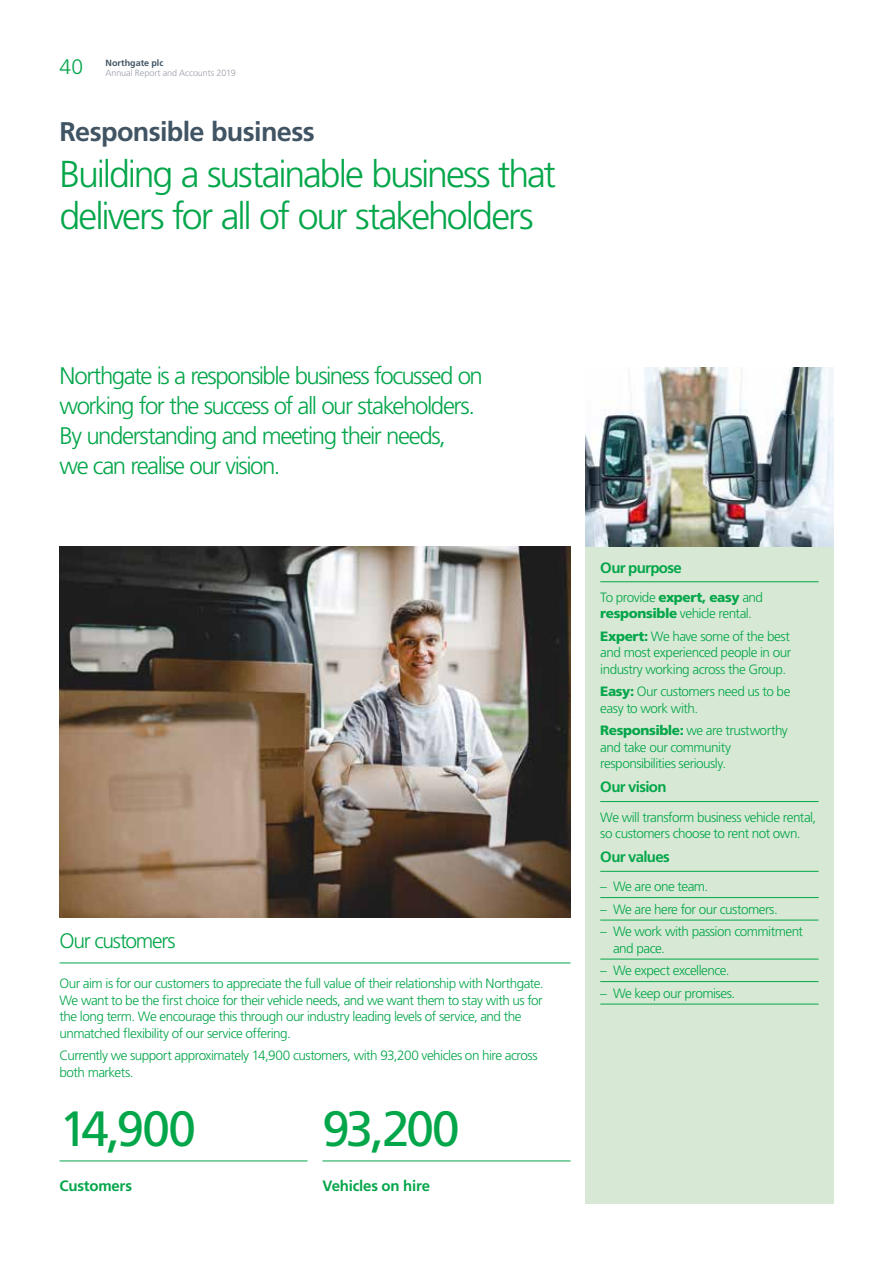
<style>
.page{position:relative;width:893px;height:1263px;background:#fff}
.page>*{position:absolute;margin:0;border:0;box-sizing:border-box;transform-origin:0 0}
.t1{font:49.5px "Frutiger LT Std";letter-spacing:-.055em;color:#04a64a}
.t2{font:300 37.5px/42px "Frutiger LT Std";letter-spacing:-.055em;color:#04a64a}
.t3{font:700 27px "Frutiger LT Std";letter-spacing:-.025em;color:#415464}
.t4{font:300 24px/30px "Frutiger LT Std";letter-spacing:-.06em;color:#04a64a}
.t5{font:300 21px "Frutiger LT Std";letter-spacing:-.06em;color:#04a64a}
.t6{font:700 15px "Frutiger LT Std";letter-spacing:-.04em;color:#04a64a}
.t7{font:700 15px "Frutiger LT Std";letter-spacing:-.015em;color:#04a64a}
.t8{font:300 13.5px/16.5px "Frutiger LT Std";letter-spacing:-.035em;color:#04a64a}
.t9{font:300 9px "Frutiger LT Std";letter-spacing:-.005em;color:#989da8}
.t10{font:700 9px "Frutiger LT Std";letter-spacing:.005em;color:#415464}
.s1{font-weight:900}
</style>
<div class="page">
<img style="left:60px;top:546px;width:510px;height:371px">
<hr style="left:60px;top:963px;width:510px;height:1px;background:#04a64a">
<div style="left:585px;top:546px;width:248px;height:657px;background:#d7e9d4"></div>
<hr style="left:600px;top:581px;width:219px;height:1px;background:#04a64a">
<hr style="left:600px;top:801px;width:219px;height:1px;background:#04a64a">
<hr style="left:600px;top:871px;width:219px;height:1px;background:#04a64a">
<hr style="left:600px;top:897px;width:219px;height:1px;background:#04a64a">
<hr style="left:600px;top:920px;width:219px;height:1px;background:#04a64a">
<hr style="left:600px;top:959px;width:219px;height:1px;background:#04a64a">
<hr style="left:600px;top:981px;width:219px;height:1px;background:#04a64a">
<hr style="left:600px;top:1004px;width:219px;height:1px;background:#04a64a">
<hr style="left:60px;top:1161px;width:248px;height:1px;background:#04a64a">
<hr style="left:322px;top:1161px;width:248px;height:1px;background:#04a64a">
<img style="left:585px;top:367px;width:248px;height:179px">
<h3 class="t5" style="left:60px;top:55px;width:25px">40</h3>
<p class="t10" style="left:105px;top:57px;width:60px">Northgate plc</p>
<p class="t9" style="left:105px;top:68px;width:132px">Annual Report and Accounts 2019</p>
<h3 class="t3" style="left:60px;top:116px;width:257px">Responsible business</h3>
<h2 class="t2" style="left:60px;top:154px;width:498px">Building a sustainable business that delivers for all of our stakeholders</h2>
<h3 class="t4" style="left:60px;top:361px;width:425px">Northgate is a responsible business focussed on working for the success of all our stakeholders.<br>By understanding and meeting their needs,<br>we can realise our vision.</h3>
<h3 class="t5" style="left:60px;top:929px;width:118px">Our customers</h3>
<p class="t8" style="left:60px;top:975px;width:486px">Our aim is for our customers to appreciate the full value of their relationship with Northgate.<br>We want to be the first choice for their vehicle needs, and we want them to stay with us for the long term. We encourage this through our industry leading levels of service, and the unmatched flexibility of our service offering.</p>
<p class="t8" style="left:60px;top:1047px;width:480px">Currently we support approximately 14,900 customers, with 93,200 vehicles on hire across both markets.</p>
<h1 class="t1" style="left:60px;top:1099px;width:138px">14,900</h1>
<p class="t7" style="left:60px;top:1177px;width:74px">Customers</p>
<h1 class="t1" style="left:322px;top:1099px;width:139px">93,200</h1>
<p class="t7" style="left:322px;top:1177px;width:109px">Vehicles on hire</p>
<p class="t6" style="left:600px;top:558px;width:83px">Our purpose</p>
<p class="t8" style="left:600px;top:589px;width:164px">To provide <span class="s1">expert, easy</span> and <span class="s1">responsible</span> vehicle rental.</p>
<p class="t8" style="left:600px;top:628px;width:192px;text-align:justify"><span class="s1">Expert:</span> We have some of the best and most experienced people in our industry working across the Group.</p>
<p class="t8" style="left:600px;top:684px;width:192px"><span class="s1">Easy:</span> Our customers need us to be easy to work with.</p>
<p class="t8" style="left:600px;top:723px;width:189px"><span class="s1">Responsible:</span> we are trustworthy and take our community responsibilities seriously.</p>
<p class="t6" style="left:600px;top:778px;width:68px">Our vision</p>
<p class="t8" style="left:600px;top:809px;width:218px">We will transform business vehicle rental, so customers choose to rent not own.</p>
<p class="t6" style="left:600px;top:848px;width:71px">Our values</p>
<p class="t8" style="left:600px;top:879px;width:110px">– We are one team.</p>
<p class="t8" style="left:600px;top:901px;width:179px">– We are here for our customers.</p>
<p class="t8" style="left:613px;top:924px;width:192px;text-indent:-13px">– We work with passion commitment and pace.</p>
<p class="t8" style="left:600px;top:963px;width:131px">– We expect excellence.</p>
<p class="t8" style="left:600px;top:985px;width:136px">– We keep our promises.</p>
</div>
